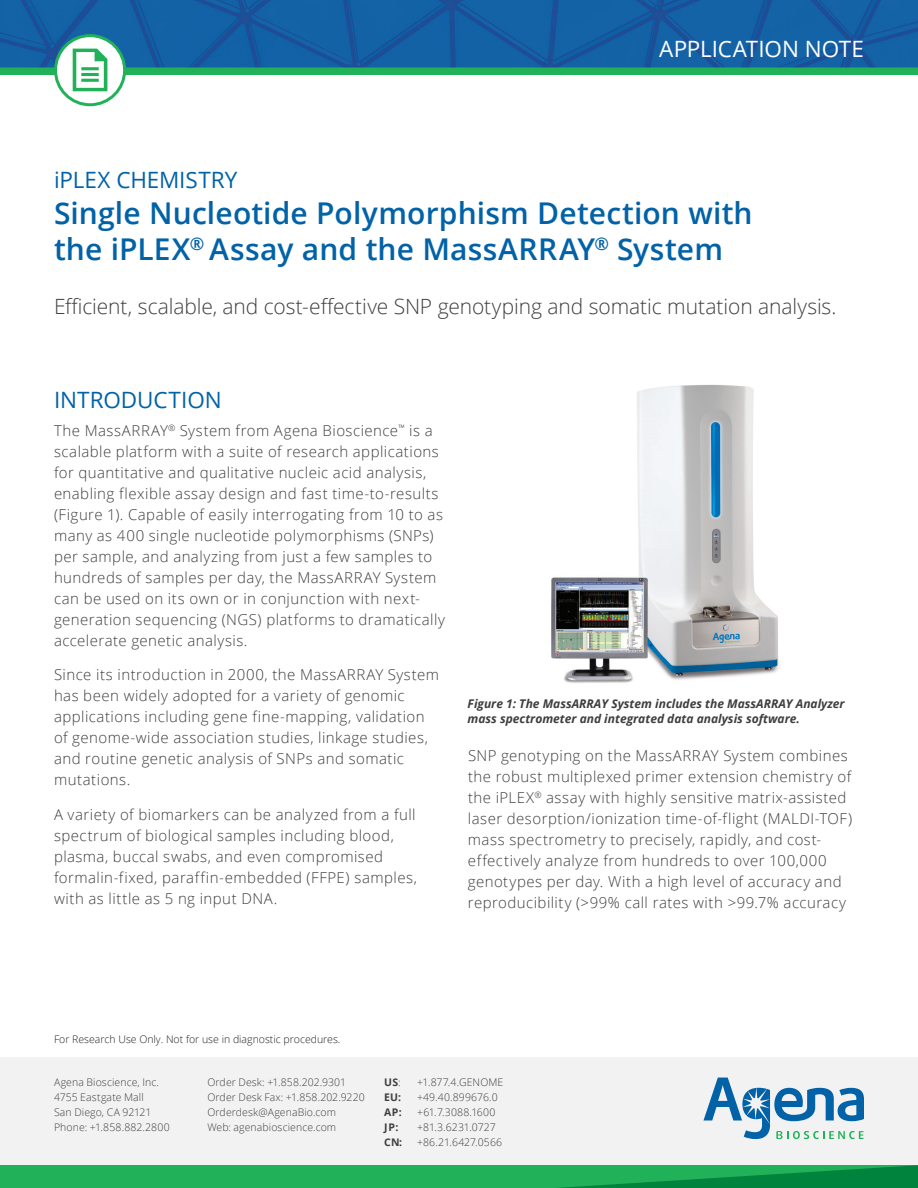
<style>
.page{position:relative;width:918px;height:1188px;background:#fff}
.page>*{position:absolute;margin:0;border:0;box-sizing:border-box;transform-origin:0 0}
.t1{font:600 30px/36px "Open Sans";letter-spacing:.005em;color:#0162a7}
.t2{font:22.5px "Open Sans";letter-spacing:-.005em;color:#0162a7}
.t3{font:22.5px "Open Sans";letter-spacing:-.005em;color:#fff}
.t4{font:300 21px "Open Sans";letter-spacing:-.005em;color:#3e3e3f}
.t5{font:300 15px/21px "Open Sans";letter-spacing:.03em;color:#3e3e3f}
.t6{font:italic 700 12px/15px "Open Sans";color:#3e3e3f}
.t7{font:300 10.5px/15px "Open Sans";letter-spacing:.01em;color:#3e3e3f}
.t8{font:300 10.5px "Open Sans";color:#231f20}
.t9{font:700 10.5px "Open Sans";letter-spacing:.015em;color:#3e3e3f}
.t10{font:300 10.5px "Open Sans";letter-spacing:-.01em;color:#3e3e3f}
.s1{font-weight:300}
</style>
<div class="page">
<img style="left:551px;top:385px;width:228px;height:298px">
<img style="left:0;top:0;width:918px;height:68px">
<div style="left:0;top:68px;width:918px;height:7px;background:#21b259"></div>
<div style="left:0;top:1057px;width:918px;height:110px;background:#f2f2f3"></div>
<div style="left:0;top:1165px;width:918px;height:23px;background:#21b259"></div>
<svg style="left:558px;top:1165px;width:360px;height:23px"></svg>
<svg style="left:703px;top:1078px;width:161px;height:61px"></svg>
<svg style="left:56px;top:36px;width:69px;height:69px"></svg>
<div style="left:54px;top:34px;width:72px;height:72px;border:3px solid #21b259;border-radius:50%"></div>
<svg style="left:73px;top:49px;width:34px;height:42px"></svg>
<h2 class="t3" style="left:659px;top:33px;width:206px">APPLICATION NOTE</h2>
<h2 class="t2" style="left:54px;top:164px;width:185px">iPLEX CHEMISTRY</h2>
<h1 class="t1" style="left:54px;top:194px;width:700px">Single Nucleotide Polymorphism Detection with the iPLEX<sup>®</sup> Assay and the MassARRAY<sup>®</sup> System</h1>
<h3 class="t4" style="left:54px;top:292px;width:784px">Efficient, scalable, and cost-effective SNP genotyping and somatic mutation analysis.</h3>
<h2 class="t2" style="left:54px;top:385px;width:169px">INTRODUCTION</h2>
<p class="t5" style="left:54px;top:420px;width:393px">The MassARRAY<sup>®</sup> System from Agena Bioscience<sup>™</sup> is a scalable platform with a suite of research applications for quantitative and qualitative nucleic acid analysis, enabling flexible assay design and fast time-to-results (Figure 1). Capable of easily interrogating from 10 to as many as 400 single nucleotide polymorphisms (SNPs) per sample, and analyzing from just a few samples to hundreds of samples per day, the MassARRAY System can be used on its own or in conjunction with next&shy;generation sequencing (NGS) platforms to dramatically accelerate genetic analysis.</p>
<p class="t5" style="left:54px;top:664px;width:387px">Since its introduction in 2000, the MassARRAY System has been widely adopted for a variety of genomic applications including gene fine-mapping, validation of genome-wide association studies, linkage studies, and routine genetic analysis of SNPs and somatic mutations.</p>
<p class="t5" style="left:54px;top:804px;width:364px">A variety of biomarkers can be analyzed from a full spectrum of biological samples including blood, plasma, buccal swabs, and even compromised formalin-fixed, paraffin-embedded (FFPE) samples, with as little as 5 ng input DNA.</p>
<p class="t6" style="left:468px;top:696px;width:379px">Figure 1: The MassARRAY System includes the MassARRAY Analyzer mass spectrometer and integrated data analysis software.</p>
<p class="t5" style="left:468px;top:745px;width:386px">SNP genotyping on the MassARRAY System combines the robust multiplexed primer extension chemistry of the iPLEX<sup>®</sup> assay with highly sensitive matrix-assisted laser desorption/ionization time-of-flight (MALDI-TOF) mass spectrometry to precisely, rapidly, and cost&shy;effectively analyze from hundreds to over 100,000 genotypes per day. With a high level of accuracy and reproducibility (&gt;99% call rates with &gt;99.7% accuracy</p>
<p class="t8" style="left:54px;top:1032px;width:288px">For Research Use Only. Not for use in diagnostic procedures.</p>
<p class="t7" style="left:54px;top:1075px;width:117px">Agena Bioscience, Inc.<br>4755 Eastgate Mall<br>San Diego, CA 92121<br>Phone: +1.858.882.2800</p>
<p class="t7" style="left:207px;top:1075px;width:159px">Order Desk: +1.858.202.9301<br>Order Desk Fax: +1.858.202.9220<br>Orderdesk@AgenaBio.com<br>Web: agenabioscience.com</p>
<p class="t9" style="left:384px;top:1075px;width:18px">US<span class="s1">:</span></p>
<p class="t7" style="left:417px;top:1075px;width:88px">+1.877.4.GENOME</p>
<p class="t9" style="left:384px;top:1090px;width:19px">EU:</p>
<p class="t7" style="left:417px;top:1090px;width:82px">+49.40.899676.0</p>
<p class="t9" style="left:384px;top:1105px;width:19px">AP:</p>
<p class="t7" style="left:417px;top:1105px;width:80px">+61.7.3088.1600</p>
<p class="t9" style="left:384px;top:1120px;width:16px">JP:</p>
<p class="t10" style="left:417px;top:1120px;width:80px">+81.3.6231.0727</p>
<p class="t9" style="left:384px;top:1135px;width:20px">CN:</p>
<p class="t7" style="left:417px;top:1135px;width:86px">+86.21.6427.0566</p>
</div>
